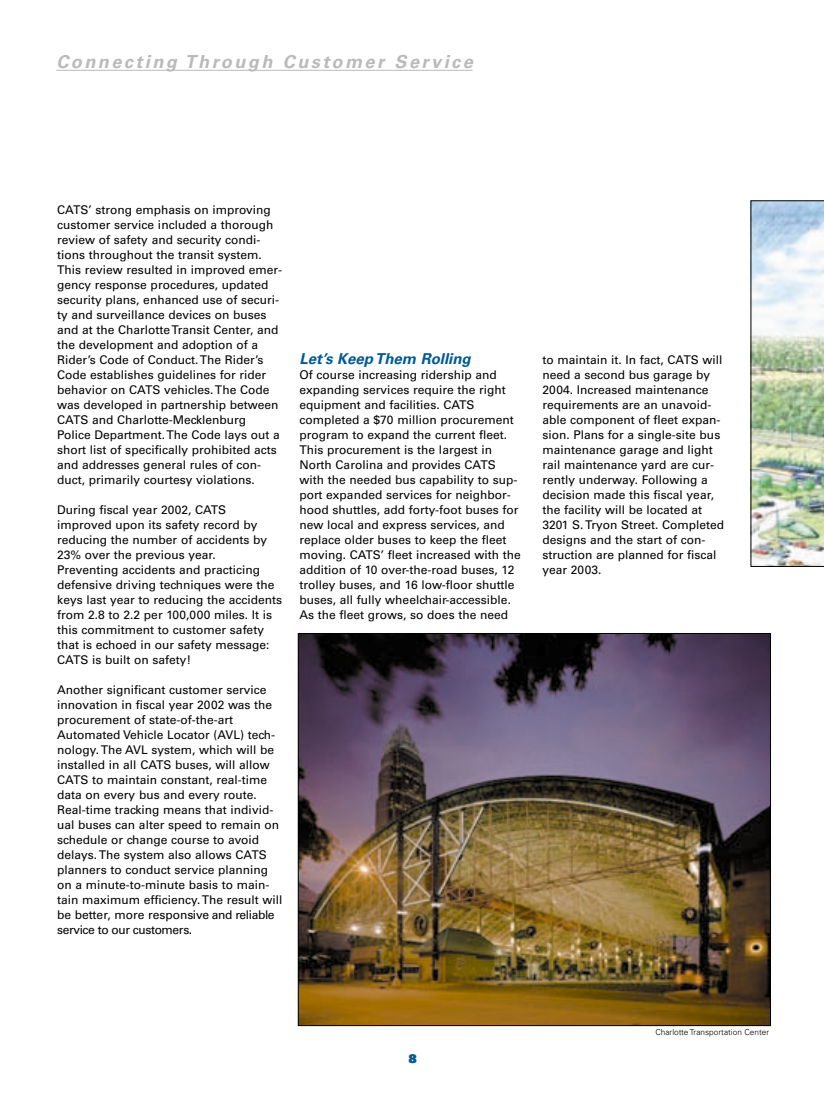
<style>
.page{position:relative;width:824px;height:1107px;background:#fff}
.page>*{position:absolute;margin:0;border:0;box-sizing:border-box;transform-origin:0 0}
.t1{font:italic 700 18px "Univers";letter-spacing:.14em;color:#bababa}
.t2{font:italic 700 15px "Univers";color:#005a95}
.t3{font:12px/15px "Univers";color:#000}
.t4{font:900 12px "Univers";color:#005a95}
.t5{font:300 8.25px "Univers";color:#000}
</style>
<div class="page">
<img style="left:300px;top:635px;width:468px;height:389px">
<hr style="left:56px;top:70px;width:129px;height:1px;background:#bababa">
<hr style="left:185px;top:70px;width:36px;height:1px;background:#bababa">
<hr style="left:221px;top:70px;width:110px;height:1px;background:#bababa">
<hr style="left:331px;top:70px;width:141px;height:1px;background:#bababa">
<img style="left:752px;top:203px;width:70px;height:362px">
<h1 class="t1" style="left:56px;top:55px;width:418px">Connecting Through Customer Service</h1>
<p class="t3" style="left:57px;top:203px;width:226px">CATS’ strong emphasis on improving customer service included a thorough review of safety and security condi&shy;tions throughout the transit system.<br>This review resulted in improved emer&shy;gency response procedures, updated security plans, enhanced use of securi&shy;ty and surveillance devices on buses and at the Charlotte Transit Center, and the development and adoption of a Rider’s Code of Conduct. The Rider’s Code establishes guidelines for rider behavior on CATS vehicles. The Code was developed in partnership between CATS and Charlotte-Mecklenburg Police Department. The Code lays out a short list of specifically prohibited acts and addresses general rules of con&shy;duct, primarily courtesy violations.</p>
<p class="t3" style="left:57px;top:503px;width:226px">During fiscal year 2002, CATS improved upon its safety record by reducing the number of accidents by 23% over the previous year.<br>Preventing accidents and practicing defensive driving techniques were the keys last year to reducing the accidents from 2.8 to 2.2 per 100,000 miles. It is this commitment to customer safety that is echoed in our safety message:<br>CATS is built on safety!</p>
<p class="t3" style="left:57px;top:683px;width:227px">Another significant customer service innovation in fiscal year 2002 was the procurement of state-of-the-art Automated Vehicle Locator (AVL) tech&shy;nology. The AVL system, which will be installed in all CATS buses, will allow CATS to maintain constant, real-time data on every bus and every route.<br>Real-time tracking means that individ&shy;ual buses can alter speed to remain on schedule or change course to avoid delays. The system also allows CATS planners to conduct service planning on a minute-to-minute basis to main&shy;tain maximum efficiency. The result will be better, more responsive and reliable service to our customers.</p>
<p class="t2" style="left:299px;top:353px;width:172px">Let’s Keep Them Rolling</p>
<p class="t3" style="left:299px;top:368px;width:223px">Of course increasing ridership and expanding services require the right equipment and facilities. CATS completed a $70 million procurement program to expand the current fleet.<br>This procurement is the largest in North Carolina and provides CATS with the needed bus capability to sup&shy;port expanded services for neighbor&shy;hood shuttles, add forty-foot buses for new local and express services, and replace older buses to keep the fleet moving. CATS’ fleet increased with the addition of 10 over-the-road buses, 12 trolley buses, and 16 low-floor shuttle buses, all fully wheelchair-accessible.<br>As the fleet grows, so does the need</p>
<p class="t3" style="left:542px;top:353px;width:183px">to maintain it. In fact, CATS will need a second bus garage by<br>2004. Increased maintenance requirements are an unavoid&shy;able component of fleet expan&shy;sion. Plans for a single-site bus maintenance garage and light rail maintenance yard are cur&shy;rently underway. Following a decision made this fiscal year, the facility will be located at<br>3201 S. Tryon Street. Completed designs and the start of con&shy;struction are planned for fiscal year 2003.</p>
<p class="t4" style="left:408px;top:1054px;width:10px">8</p>
<p class="t5" style="left:655px;top:1029px;width:115px">Charlotte Transportation Center</p>
</div>
